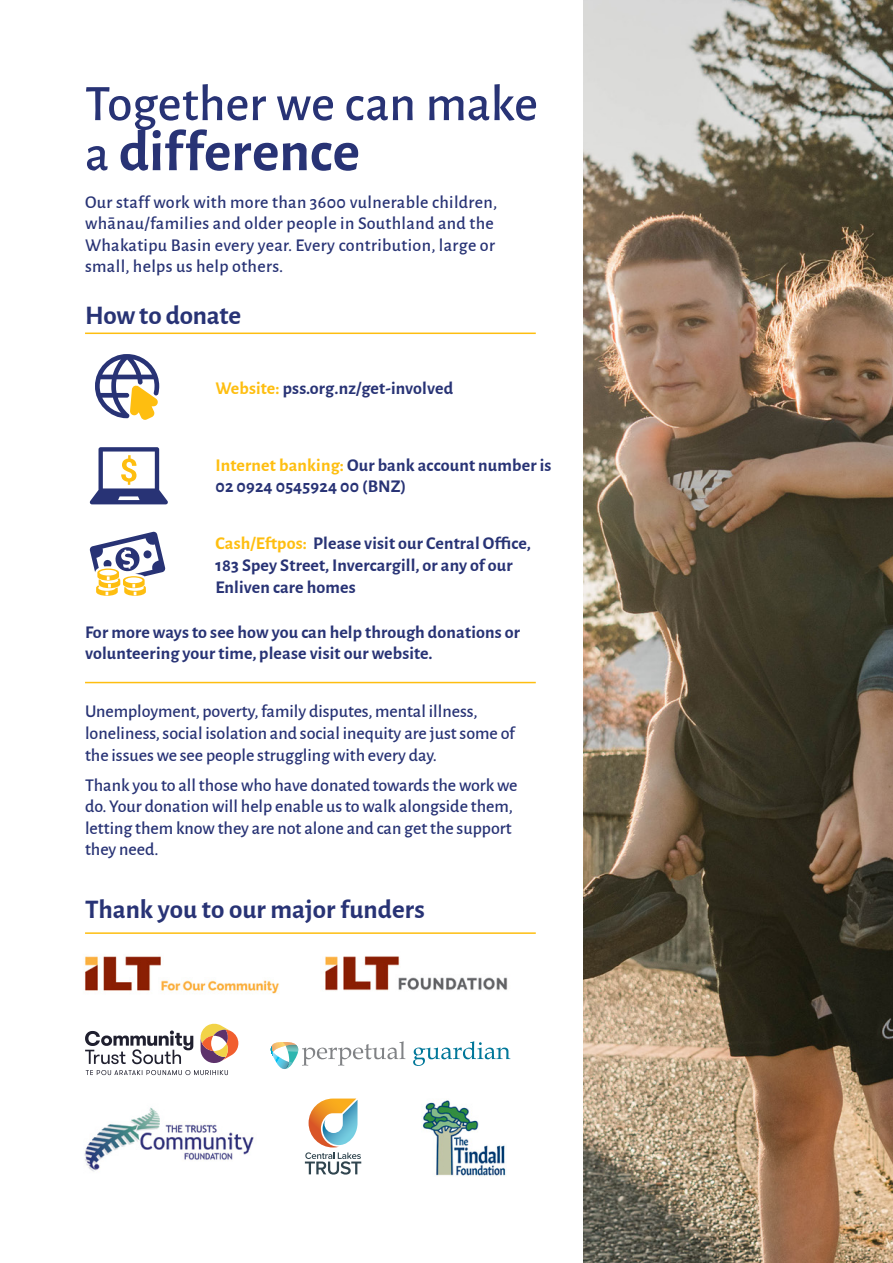
<style>
.page{position:relative;width:893px;height:1263px;background:#fff}
.page>*{position:absolute;margin:0;border:0;box-sizing:border-box;transform-origin:0 0}
.t1{font:700 57.9px "Alegreya Sans";color:#283375}
.t2{font:500 51.3px "Alegreya Sans";color:#283375}
.t3{font:700 27px "Alegreya Sans";color:#283375}
.t4{font:500 18px/21.6px "Alegreya Sans";color:#283375}
.t5{font:700 18px/21.6px "Alegreya Sans";letter-spacing:.01em;color:#283375}
.t6{font:500 18px/21.6px "Alegreya Sans";letter-spacing:.02em;color:#283375}
.s1{font-weight:500;font-size:51.3px}
.s2{color:#febe10}
</style>
<div class="page">
<hr style="left:0;top:233px;width:1px;height:449px;background:#5ac5c4">
<img style="left:584px;top:0;width:309px;height:1263px">
<hr style="left:85px;top:333px;width:451px;height:1px;background:#febe10">
<svg style="left:95px;top:354px;width:64px;height:66px"></svg>
<svg style="left:90px;top:447px;width:78px;height:57px"></svg>
<svg style="left:89px;top:531px;width:77px;height:65px"></svg>
<hr style="left:85px;top:682px;width:451px;height:1px;background:#febe10">
<img style="left:84px;top:956px;width:195px;height:38px">
<img style="left:325px;top:956px;width:183px;height:35px">
<svg style="left:413px;top:1041px;width:97px;height:25px"></svg>
<svg style="left:271px;top:1041px;width:134px;height:28px"></svg>
<img style="left:84px;top:1107px;width:170px;height:65px">
<img style="left:422px;top:1100px;width:84px;height:76px">
<svg style="left:86px;top:1070px;width:142px;height:5px"></svg>
<svg style="left:85px;top:1030px;width:108px;height:34px"></svg>
<svg style="left:201px;top:1024px;width:37px;height:39px"></svg>
<hr style="left:85px;top:932px;width:451px;height:2px;background:#febe10">
<svg style="left:305px;top:1098px;width:56px;height:76px"></svg>
<p class="t2" style="left:85px;top:68px;width:454px">Together we can make</p>
<p class="t1" style="left:85px;top:109px;width:276px"><span class="s1">a</span> difference</p>
<p class="t6" style="left:85px;top:190px;width:414px">Our staff work with more than 3600 vulnerable children, whānau/families and older people in Southland and the Whakatipu Basin every year. Every contribution, large or small, helps us help others.</p>
<p class="t3" style="left:85px;top:296px;width:158px">How to donate</p>
<p class="t5" style="left:215px;top:376px;width:239px"><span class="s2">Website:</span> pss.org.nz/get-involved</p>
<p class="t5" style="left:215px;top:453px;width:337px"><span class="s2">Internet banking:</span> Our bank account number is<br>02 0924 0545924 00 (BNZ)</p>
<p class="t5" style="left:215px;top:532px;width:317px"><span class="s2">Cash/Eftpos:</span> Please visit our Central Office,<br>183 Spey Street, Invercargill, or any of our<br>Enliven care homes</p>
<p class="t5" style="left:85px;top:620px;width:437px">For more ways to see how you can help through donations or volunteering your time, please visit our website.</p>
<p class="t4" style="left:85px;top:700px;width:431px">Unemployment, poverty, family disputes, mental illness, loneliness, social isolation and social inequity are just some of the issues we see people struggling with every day.</p>
<p class="t4" style="left:85px;top:773px;width:434px">Thank you to all those who have donated towards the work we do. Your donation will help enable us to walk alongside them, letting them know they are not alone and can get the support they need.</p>
<p class="t3" style="left:85px;top:890px;width:341px">Thank you to our major funders</p>
</div>
